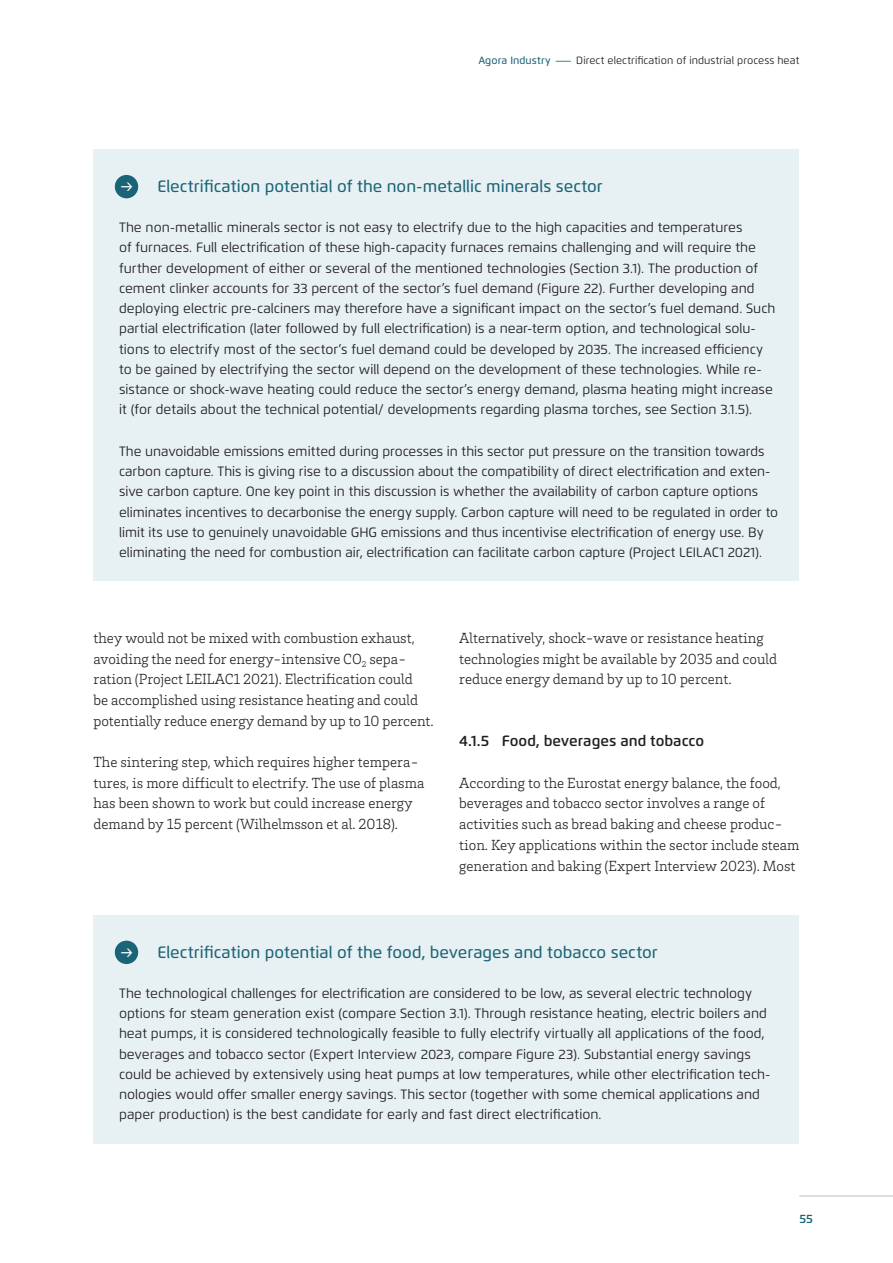
<style>
.page{position:relative;width:893px;height:1263px;background:#fff}
.page>*{position:absolute;margin:0;border:0;box-sizing:border-box;transform-origin:0 0}
.t1{font:18px "Flexo";color:#fff}
.Infobx_Head{font:500 16.5px "Flexo";color:#1b6377}
.Body{font:300 15px/20.7px "Brix Slab";color:#231f20}
.t2{font:600 15px "Flexo";color:#231f20}
.Infobox_Body{font:13.5px/20.2px "Flexo";color:#231f20}
.t3{font:600 12px "Flexo";color:#1b6377}
.t4{font:10.5px "Flexo";letter-spacing:.005em;color:#231f20}
.s1{font-weight:500;color:#1b6377}
</style>
<div class="page">
<hr style="left:799px;top:1196px;width:94px;height:1px;background:#bcbdc0">
<div style="left:94px;top:149px;width:705px;height:432px;background:#e7f0f2"></div>
<div style="left:115px;top:175px;width:23px;height:23px;background:#1b6377;border-radius:50%"></div>
<div style="left:94px;top:915px;width:705px;height:229px;background:#e7f0f2"></div>
<div style="left:115px;top:941px;width:23px;height:23px;background:#1b6377;border-radius:50%"></div>
<p class="t4" style="left:478px;top:54px;width:323px"><span class="s1">Agora Industry –</span>Direct electrification of industrial process heat</p>
<p class="t1" style="left:120px;top:175px;width:14px">→</p>
<p class="Infobx_Head" style="left:157px;top:176px;width:447px">Electrification potential of the non-metallic minerals sector</p>
<p class="Infobox_Body" style="left:119px;top:217px;width:658px">The non-metallic minerals sector is not easy to electrify due to the high capacities and temperatures<br>of furnaces. Full electrification of these high-capacity furnaces remains challenging and will require the further development of either or several of the mentioned technologies (Section 3.1). The production of cement clinker accounts for 33 percent of the sector’s fuel demand (Figure 22). Further developing and deploying electric pre-calciners may therefore have a significant impact on the sector’s fuel demand. Such partial electrification (later followed by full electrification) is a near-term option, and technological solu&shy;tions to electrify most of the sector’s fuel demand could be developed by 2035. The increased efficiency to be gained by electrifying the sector will depend on the development of these technologies. While re&shy;sistance or shock-wave heating could reduce the sector’s energy demand, plasma heating might increase it (for details about the technical potential/ developments regarding plasma torches, see Section 3.1.5).</p>
<p class="Infobox_Body" style="left:119px;top:441px;width:661px">The unavoidable emissions emitted during processes in this sector put pressure on the transition towards carbon capture. This is giving rise to a discussion about the compatibility of direct electrification and exten&shy;sive carbon capture. One key point in this discussion is whether the availability of carbon capture options eliminates incentives to decarbonise the energy supply. Carbon capture will need to be regulated in order to limit its use to genuinely unavoidable GHG emissions and thus incentivise electrification of energy use. By eliminating the need for combustion air, electrification can facilitate carbon capture (Project LEILAC1 2021).</p>
<p class="Body" style="left:94px;top:627px;width:342px">they would not be mixed with combustion exhaust, avoiding the need for energy-intensive CO<sub>2</sub> sepa&shy;ration (Project LEILAC1 2021). Electrification could<br>be accomplished using resistance heating and could potentially reduce energy demand by up to 10 percent.</p>
<p class="Body" style="left:94px;top:751px;width:332px">The sintering step, which requires higher tempera&shy;tures, is more difficult to electrify. The use of plasma has been shown to work but could increase energy demand by 15 percent (Wilhelmsson et al. 2018).</p>
<p class="Body" style="left:459px;top:627px;width:319px">Alternatively, shock-wave or resistance heating technologies might be available by 2035 and could reduce energy demand by up to 10 percent.</p>
<p class="t2" style="left:459px;top:732px;width:246px">4.1.5 Food, beverages and tobacco</p>
<p class="Body" style="left:459px;top:772px;width:342px">According to the Eurostat energy balance, the food, beverages and tobacco sector involves a range of activities such as bread baking and cheese produc&shy;tion. Key applications within the sector include steam generation and baking (Expert Interview 2023). Most</p>
<p class="t1" style="left:120px;top:941px;width:14px">→</p>
<p class="Infobx_Head" style="left:157px;top:942px;width:502px">Electrification potential of the food, beverages and tobacco sector</p>
<p class="Infobox_Body" style="left:119px;top:983px;width:653px">The technological challenges for electrification are considered to be low, as several electric technology options for steam generation exist (compare Section 3.1). Through resistance heating, electric boilers and heat pumps, it is considered technologically feasible to fully electrify virtually all applications of the food, beverages and tobacco sector (Expert Interview 2023, compare Figure 23). Substantial energy savings could be achieved by extensively using heat pumps at low temperatures, while other electrification tech&shy;nologies would offer smaller energy savings. This sector (together with some chemical applications and paper production) is the best candidate for early and fast direct electrification.</p>
<p class="t3" style="left:799px;top:1211px;width:15px">55</p>
</div>
